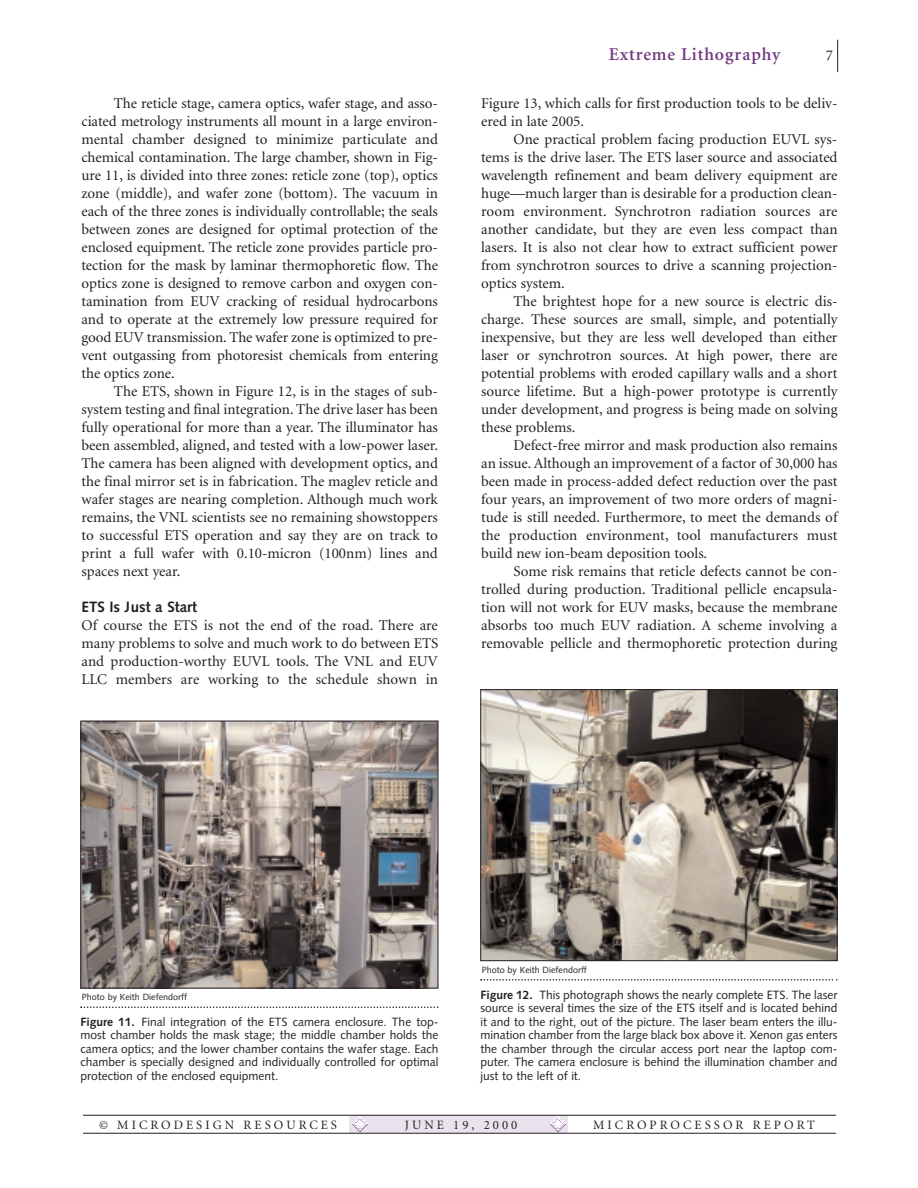
<style>
.page{position:relative;width:918px;height:1188px;background:#fff}
.page>*{position:absolute;margin:0;border:0;box-sizing:border-box;transform-origin:0 0}
.t1{font:600 18px "Minion";letter-spacing:.05em;color:#703783}
.t2{font:15px/18px "Minion";color:#231f20;text-align:justify}
.t3{font:700 15px "Syntax";color:#231f20}
.t4{font:12.75px "Minion";letter-spacing:.24em;color:#231f20}
.t5{font:12px/13.5px "Syntax";color:#231f20;text-align:justify}
.t6{font:9px "Syntax";color:#231f20}
.s1{font-weight:700}
</style>
<div class="page">
<hr style="left:837px;top:40px;width:1px;height:32px;background:#231f20">
<div style="left:349px;top:1116px;width:219px;height:17px;background:#eae3ed"></div>
<svg style="left:550px;top:1117px;width:16px;height:15px"></svg>
<svg style="left:352px;top:1117px;width:16px;height:15px"></svg>
<hr style="left:83px;top:1115px;width:753px;height:1px;background:#231f20">
<hr style="left:83px;top:1133px;width:753px;height:1px;background:#231f20">
<svg style="left:80px;top:1006px;width:358px;height:2px"></svg>
<img style="left:82px;top:723px;width:354px;height:263px">
<div style="left:80px;top:721px;width:358px;height:267px;border:1px solid #231f20"></div>
<svg style="left:480px;top:979px;width:358px;height:2px"></svg>
<img style="left:482px;top:691px;width:354px;height:268px">
<div style="left:480px;top:689px;width:358px;height:272px;border:1px solid #231f20"></div>
<p class="t2" style="left:82px;top:95px;width:358px;text-indent:32px">The reticle stage, camera optics, wafer stage, and asso&shy;ciated metrology instruments all mount in a large environ&shy;mental chamber designed to minimize particulate and chemical contamination. The large chamber, shown in Fig&shy;ure 11, is divided into three zones: reticle zone (top), optics zone (middle), and wafer zone (bottom). The vacuum in each of the three zones is individually controllable; the seals between zones are designed for optimal protection of the enclosed equipment. The reticle zone provides particle pro&shy;tection for the mask by laminar thermophoretic flow. The optics zone is designed to remove carbon and oxygen con&shy;tamination from EUV cracking of residual hydrocarbons and to operate at the extremely low pressure required for good EUV transmission. The wafer zone is optimized to pre&shy;vent outgassing from photoresist chemicals from entering the optics zone.</p>
<p class="t2" style="left:82px;top:383px;width:358px;text-indent:32px">The ETS, shown in Figure 12, is in the stages of sub&shy;system testing and final integration. The drive laser has been fully operational for more than a year. The illuminator has been assembled, aligned, and tested with a low-power laser.<br>The camera has been aligned with development optics, and the final mirror set is in fabrication. The maglev reticle and wafer stages are nearing completion. Although much work remains, the VNL scientists see no remaining showstoppers to successful ETS operation and say they are on track to print a full wafer with 0.10-micron (100nm) lines and spaces next year.</p>
<p class="t3" style="left:82px;top:601px;width:117px">ETS Is Just a Start</p>
<p class="t2" style="left:82px;top:617px;width:358px">Of course the ETS is not the end of the road. There are many problems to solve and much work to do between ETS and production-worthy EUVL tools. The VNL and EUV LLC members are working to the schedule shown in</p>
<p class="t1" style="left:609px;top:47px;width:173px">Extreme Lithography</p>
<p class="t2" style="left:826px;top:47px;width:9px">7</p>
<p class="t2" style="left:481px;top:95px;width:358px">Figure 13, which calls for first production tools to be deliv&shy;ered in late 2005.</p>
<p class="t2" style="left:481px;top:131px;width:358px;text-indent:32px">One practical problem facing production EUVL sys&shy;tems is the drive laser. The ETS laser source and associated wavelength refinement and beam delivery equipment are huge—much larger than is desirable for a production clean&shy;room environment. Synchrotron radiation sources are another candidate, but they are even less compact than lasers. It is also not clear how to extract sufficient power from synchrotron sources to drive a scanning projection&shy;optics system.</p>
<p class="t2" style="left:481px;top:293px;width:358px;text-indent:32px">The brightest hope for a new source is electric dis&shy;charge. These sources are small, simple, and potentially inexpensive, but they are less well developed than either laser or synchrotron sources. At high power, there are potential problems with eroded capillary walls and a short source lifetime. But a high-power prototype is currently under development, and progress is being made on solving these problems.</p>
<p class="t2" style="left:481px;top:437px;width:358px;text-indent:32px">Defect-free mirror and mask production also remains an issue. Although an improvement of a factor of 30,000 has been made in process-added defect reduction over the past four years, an improvement of two more orders of magni&shy;tude is still needed. Furthermore, to meet the demands of the production environment, tool manufacturers must build new ion-beam deposition tools.</p>
<p class="t2" style="left:481px;top:563px;width:358px;text-indent:32px">Some risk remains that reticle defects cannot be con&shy;trolled during production. Traditional pellicle encapsula&shy;tion will not work for EUV masks, because the membrane absorbs too much EUV radiation. A scheme involving a removable pellicle and thermophoretic protection during</p>
<p class="t6" style="left:82px;top:993px;width:107px">Photo by Keith Diefendorff</p>
<p class="t5" style="left:80px;top:1016px;width:359px"><span class="s1">Figure 11.</span> Final integration of the ETS camera enclosure. The top&shy;most chamber holds the mask stage; the middle chamber holds the camera optics; and the lower chamber contains the wafer stage. Each chamber is specially designed and individually controlled for optimal protection of the enclosed equipment.</p>
<p class="t6" style="left:482px;top:966px;width:107px">Photo by Keith Diefendorff</p>
<p class="t5" style="left:480px;top:989px;width:359px"><span class="s1">Figure 12.</span> This photograph shows the nearly complete ETS. The laser source is several times the size of the ETS itself and is located behind it and to the right, out of the picture. The laser beam enters the illu&shy;mination chamber from the large black box above it. Xenon gas enters the chamber through the circular access port near the laptop com&shy;puter. The camera enclosure is behind the illumination chamber and just to the left of it.</p>
<p class="t4" style="left:99px;top:1120px;width:240px">© MICRODESIGN RESOURCES</p>
<p class="t4" style="left:405px;top:1120px;width:114px">JUNE 19, 2000</p>
<p class="t4" style="left:593px;top:1120px;width:223px">MICROPROCESSOR REPORT</p>
</div>
